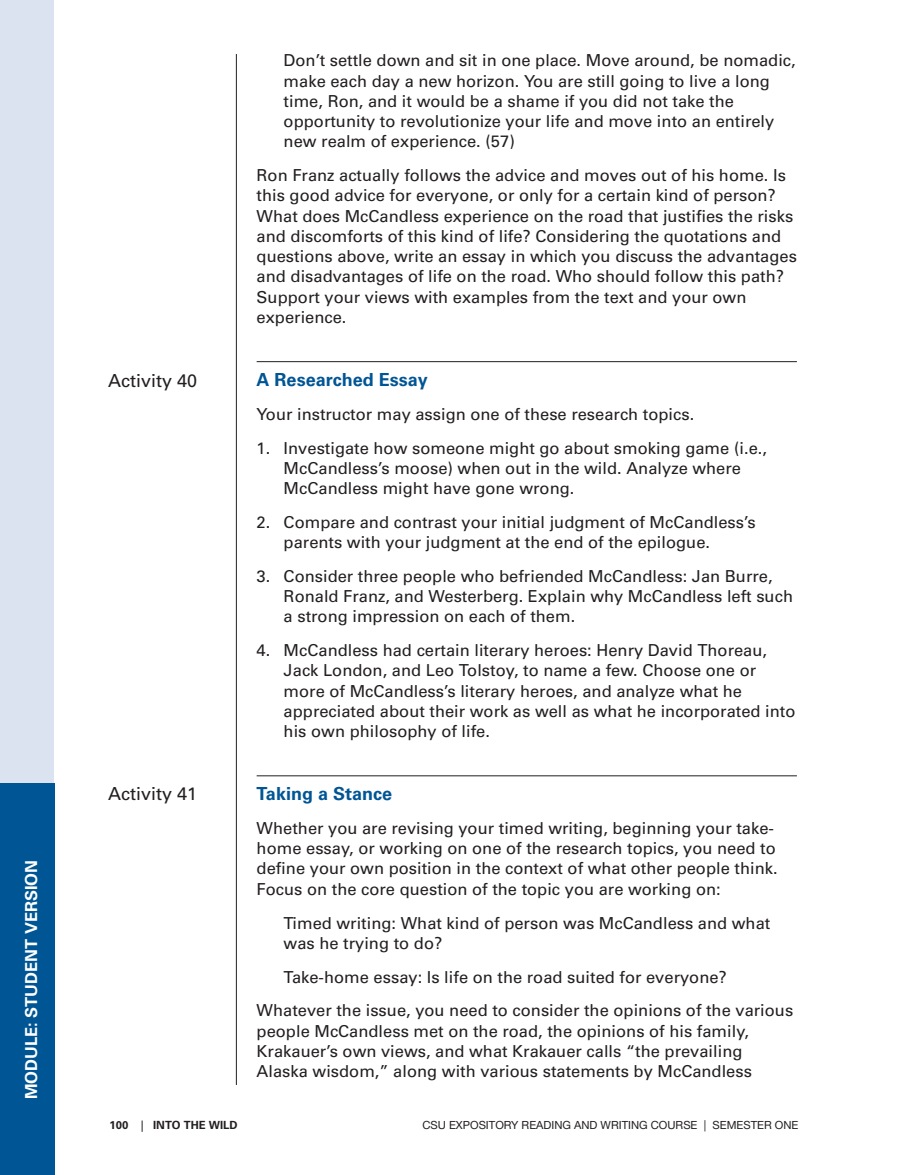
<style>
.page{position:relative;width:905px;height:1175px;background:#fff}
.page>*{position:absolute;margin:0;border:0;box-sizing:border-box;transform-origin:0 0}
.Student-Activity_Nam{font:700 18px "Univers";color:#005594}
.Student-Activity_Hea{font:18px "Univers";color:#231f20}
.Student-Body{font:16.5px/20.2px "Univers";color:#231f20}
.Student-Body_indent{font:16.5px/20.2px "Univers";color:#231f20}
.t1{font:700 16.5px "Univers";color:#fff}
.t2{font:11.25px "Helvetica Neue";color:#231f20}
.t3{font:700 11.25px "Univers";color:#231f20}
.s1{font-weight:400}
</style>
<div class="page">
<hr style="left:236px;top:54px;width:1px;height:1031px;background:#231f20">
<hr style="left:256px;top:361px;width:540px;height:1px;background:#231f20">
<hr style="left:256px;top:775px;width:540px;height:1px;background:#231f20">
<div style="left:0;top:0;width:54px;height:1174px;background:#dce3f0"></div>
<div style="left:0;top:783px;width:54px;height:391px;background:#005594"></div>
<p class="t1" style="left:22px;top:1099px;width:241px;rotate:-90deg">MODULE: STUDENT VERSION</p>
<p class="Student-Activity_Hea" style="left:108px;top:370px;width:91px">Activity 40</p>
<p class="Student-Activity_Hea" style="left:108px;top:782px;width:91px">Activity 41</p>
<p class="Student-Body_indent" style="left:284px;top:50px;width:513px">Don’t settle down and sit in one place. Move around, be nomadic, make each day a new horizon. You are still going to live a long time, Ron, and it would be a shame if you did not take the opportunity to revolutionize your life and move into an entirely new realm of experience. (57)</p>
<p class="Student-Body" style="left:256px;top:165px;width:542px">Ron Franz actually follows the advice and moves out of his home. Is this good advice for everyone, or only for a certain kind of person?<br>What does McCandless experience on the road that justifies the risks and discomforts of this kind of life? Considering the quotations and questions above, write an essay in which you discuss the advantages and disadvantages of life on the road. Who should follow this path?<br>Support your views with examples from the text and your own experience.</p>
<p class="Student-Activity_Nam" style="left:256px;top:369px;width:173px">A Researched Essay</p>
<p class="Student-Body" style="left:256px;top:404px;width:439px">Your instructor may assign one of these research topics.</p>
<p class="Student-Body" style="left:284px;top:437px;width:485px;text-indent:-27px">1. Investigate how someone might go about smoking game (i.e.,<br>McCandless’s moose) when out in the wild. Analyze where<br>McCandless might have gone wrong.</p>
<p class="Student-Body" style="left:284px;top:512px;width:473px;text-indent:-27px">2. Compare and contrast your initial judgment of McCandless’s parents with your judgment at the end of the epilogue.</p>
<p class="Student-Body" style="left:284px;top:566px;width:511px;text-indent:-27px">3. Consider three people who befriended McCandless: Jan Burre,<br>Ronald Franz, and Westerberg. Explain why McCandless left such a strong impression on each of them.</p>
<p class="Student-Body" style="left:284px;top:640px;width:513px;text-indent:-27px">4. McCandless had certain literary heroes: Henry David Thoreau, Jack London, and Leo Tolstoy, to name a few. Choose one or more of McCandless’s literary heroes, and analyze what he appreciated about their work as well as what he incorporated into his own philosophy of life.</p>
<p class="Student-Activity_Nam" style="left:256px;top:783px;width:137px">Taking a Stance</p>
<p class="Student-Body" style="left:256px;top:818px;width:522px">Whether you are revising your timed writing, beginning your take&shy;home essay, or working on one of the research topics, you need to define your own position in the context of what other people think.<br>Focus on the core question of the topic you are working on:</p>
<p class="Student-Body_indent" style="left:284px;top:912px;width:488px">Timed writing: What kind of person was McCandless and what was he trying to do?</p>
<p class="Student-Body_indent" style="left:284px;top:966px;width:444px">Take-home essay: Is life on the road suited for everyone?</p>
<p class="Student-Body" style="left:256px;top:1000px;width:538px">Whatever the issue, you need to consider the opinions of the various people McCandless met on the road, the opinions of his family, Krakauer’s own views, and what Krakauer calls “the prevailing Alaska wisdom,” along with various statements by McCandless</p>
<p class="t3" style="left:110px;top:1118px;width:129px">100 <span class="s1">|</span> INTO THE WILD</p>
<p class="t2" style="left:422px;top:1118px;width:377px">CSU EXPOSITORY READING AND WRITING COURSE | SEMESTER ONE</p>
</div>
